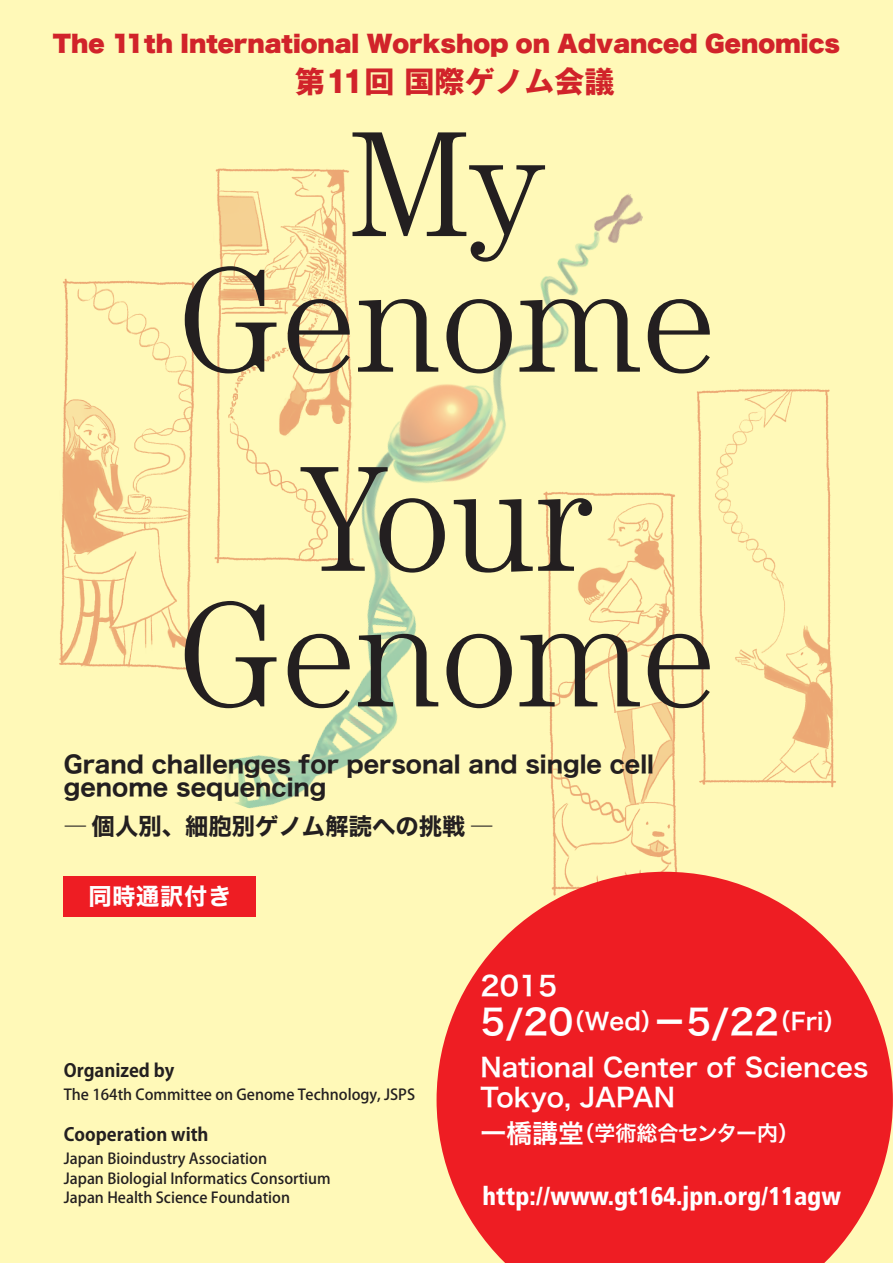
<style>
.page{position:relative;width:893px;height:1263px;background:#fff9b8}
.page>*{position:absolute;margin:0;border:0;box-sizing:border-box;transform-origin:0 0}
.t1{font:300 150.6px "Century";color:#231f20}
.t2{font:700 30px "Gothic MB101 Pro";color:#d1232a}
.t3{font:27px "Hira Kaku Std W6";color:#fff}
.t4{font:25.8px "Hira Kaku Std W6";color:#fff}
.t5{font:900 condensed 25.65px "Frutiger";color:#fff;scale:.96 1}
.t6{font:23.4px "Hira Kaku Std W7";color:#231f20}
.t7{font:23.4px "Hira Kaku Std W7";letter-spacing:.025em;color:#fff}
.t8{font:23.25px "Hira Kaku Std W6";color:#fff}
.t9{font:22.5px "Hira Kaku Std W9";color:#d1232a}
.t10{font:21px "Hira Kaku Std W6";letter-spacing:-.015em;color:#fff}
.t11{font:700 18px "Koz Go Pr 6 N";color:#231f20}
.t12{font:500 15px "Koz Go Pr 6 N";color:#231f20}
.s1{font-size:34.95px}
.s2{font-size:25.8px}
</style>
<div class="page">
<img style="left:224px;top:193px;width:419px;height:616px">
<img style="left:59px;top:278px;width:136px;height:394px">
<img style="left:214px;top:168px;width:142px;height:397px">
<img style="left:541px;top:487px;width:136px;height:385px">
<img style="left:697px;top:389px;width:139px;height:399px">
<svg style="left:437px;top:872px;width:456px;height:391px;fill:#ee1d23"></svg>
<div style="left:64px;top:876px;width:192px;height:40px;background:#ee1d23"></div>
<p class="t9" style="left:53px;top:31px;width:789px">The 11th International Workshop on Advanced Genomics</p>
<p class="t2" style="left:295px;top:57px;width:321px">第11回 国際ゲノム会議</p>
<p class="t1" style="left:349px;top:98px;width:197px">My</p>
<p class="t1" style="left:178px;top:234px;width:540px">Genome</p>
<p class="t1" style="left:301px;top:433px;width:295px">Your</p>
<p class="t1" style="left:178px;top:568px;width:540px">Genome</p>
<p class="t6" style="left:64px;top:746px;width:592px">Grand challenges for personal and single cell</p>
<p class="t6" style="left:64px;top:769px;width:264px">genome sequencing</p>
<p class="t6" style="left:64px;top:807px;width:431px">― 個人別、細胞別ゲノム解読への挑戦 ―</p>
<p class="t7" style="left:88px;top:878px;width:145px">同時通訳付き</p>
<p class="t11" style="left:64px;top:1060px;width:112px">Organized by</p>
<p class="t12" style="left:64px;top:1086px;width:353px">The 164th Committee on Genome Technology, JSPS</p>
<p class="t11" style="left:64px;top:1124px;width:146px">Cooperation with</p>
<p class="t12" style="left:64px;top:1150px;width:205px">Japan Bioindustry Association</p>
<p class="t12" style="left:64px;top:1170px;width:268px">Japan Biologial Informatics Consortium</p>
<p class="t12" style="left:64px;top:1189px;width:228px">Japan Health Science Foundation</p>
<p class="t3" style="left:480px;top:965px;width:78px">2015</p>
<p class="t8" style="left:480px;top:1003px;width:368px"><span class="s1">5/20</span>（Wed）<span class="s1">－5/22</span>（Fri）</p>
<p class="t4" style="left:480px;top:1047px;width:389px">National Center of Sciences</p>
<p class="t4" style="left:480px;top:1077px;width:196px">Tokyo, JAPAN</p>
<p class="t10" style="left:480px;top:1117px;width:320px"><span class="s2">一橋講堂</span>（学術総合センター内）</p>
<p class="t5" style="left:483px;top:1180px;width:375px">http://www.gt164.jpn.org/11agw</p>
</div>
